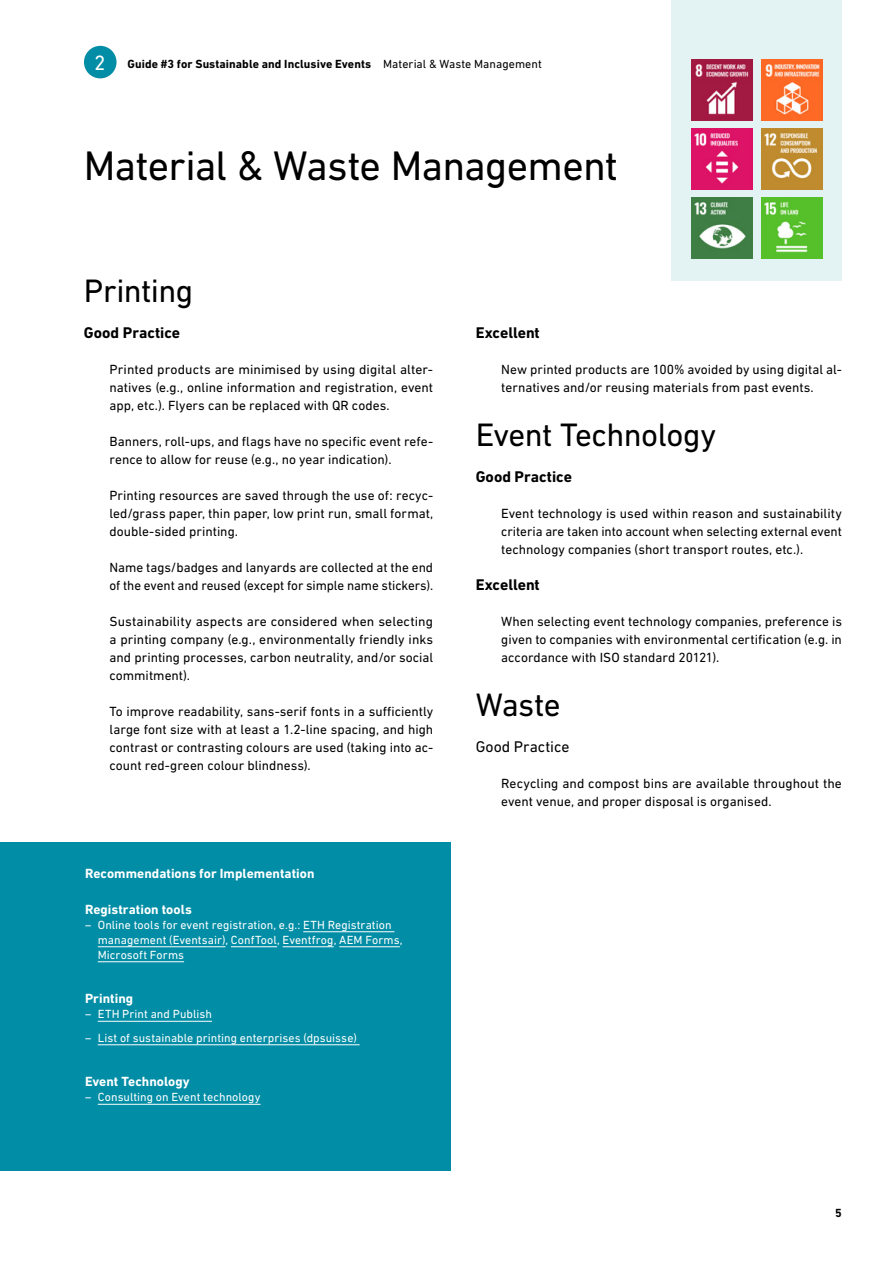
<style>
.page{position:relative;width:893px;height:1263px;background:#fff}
.page>*{position:absolute;margin:0;border:0;box-sizing:border-box;transform-origin:0 0}
.Infotext_S__Aufzählung_weiss___8_10pt_P{font:42px "DIN Next LT Pro";letter-spacing:-.02em;color:#000}
.Infotext_S__Aufzählung_weiss___8_10pt_P-2{font:33px "DIN Next LT Pro";letter-spacing:-.02em;color:#000}
.Infotext_S__Aufzählung_weiss___8_10pt_P-3{font:700 15.75px "DIN Next LT Pro";letter-spacing:-.005em;color:#000}
.Infotext_S__Aufzählung_weiss___8_10pt_P-4{font:15.75px "DIN Next LT Pro";color:#000}
.Infotext_S__Aufzählung_weiss___8_10pt_P-5{font:13.5px/18px "DIN Next LT Pro";color:#000;text-align:justify}
.Infotext_S__Aufzählung_weiss___8_10pt_P-6{font:700 13.5px "DIN Next LT Pro";letter-spacing:.005em;color:#fff}
.Zwischentitel_A4-S__9_12pt_H5{font:700 13.5px "DIN Next LT Pro";letter-spacing:.005em;color:#fff}
.Infotext_S__Aufzählung_weiss___8_10pt_P-7{font:12px/15px "DIN Next LT Pro";letter-spacing:.005em;color:#fff}
.t1{font:700 12px "DIN Next LT Pro";letter-spacing:.005em;color:#000}
.s1{font-weight:400;font-size:21px;color:#fff}
.s2{font-weight:400}
.s3{font-family:"DIN Next W1 G"}
</style>
<div class="page">
<div style="left:672px;top:0;width:170px;height:281px;background:#e3f3f3"></div>
<img style="left:761px;top:60px;width:61px;height:61px">
<img style="left:691px;top:128px;width:61px;height:62px">
<img style="left:761px;top:128px;width:61px;height:62px">
<img style="left:691px;top:197px;width:61px;height:62px">
<img style="left:761px;top:197px;width:61px;height:62px">
<img style="left:691px;top:60px;width:61px;height:61px">
<div style="left:84px;top:46px;width:33px;height:32px;background:#008da5;border-radius:50%"></div>
<div style="left:0;top:842px;width:450px;height:328px;background:#008da5"></div>
<hr style="left:303px;top:931px;width:91px;height:1px;background:#fff">
<hr style="left:98px;top:946px;width:127px;height:1px;background:#fff">
<hr style="left:231px;top:946px;width:46px;height:1px;background:#fff">
<hr style="left:283px;top:946px;width:51px;height:1px;background:#fff">
<hr style="left:339px;top:946px;width:61px;height:1px;background:#fff">
<hr style="left:98px;top:961px;width:86px;height:1px;background:#fff">
<hr style="left:98px;top:1021px;width:114px;height:1px;background:#fff">
<hr style="left:98px;top:1044px;width:262px;height:1px;background:#fff">
<hr style="left:98px;top:1104px;width:163px;height:1px;background:#fff">
<p class="t1" style="left:94px;top:57px;width:449px"><span class="s1">2</span> Guide #3 for Sustainable and Inclusive Events <span class="s2">Material &amp; Waste Management</span></p>
<p class="Infotext_S__Aufzählung_weiss___8_10pt_P" style="left:84px;top:142px;width:536px">Material &amp; Waste Management</p>
<p class="Infotext_S__Aufzählung_weiss___8_10pt_P-2" style="left:84px;top:272px;width:111px">Printing</p>
<p class="Infotext_S__Aufzählung_weiss___8_10pt_P-3" style="left:84px;top:323px;width:98px">Good Practice</p>
<p class="Infotext_S__Aufzählung_weiss___8_10pt_P-5" style="left:109px;top:360px;width:325px">Printed products are minimised by using digital alter&shy;natives (e.g., online information and registration, event app, etc.). Flyers can be replaced with QR codes.</p>
<p class="Infotext_S__Aufzählung_weiss___8_10pt_P-5" style="left:109px;top:432px;width:325px">Banners, roll-ups, and flags have no specific event refe&shy;rence to allow for reuse (e.g., no year indication).</p>
<p class="Infotext_S__Aufzählung_weiss___8_10pt_P-5" style="left:109px;top:486px;width:325px">Printing resources are saved through the use of: recyc&shy;led/grass paper, thin paper, low print run, small format, double-sided printing.</p>
<p class="Infotext_S__Aufzählung_weiss___8_10pt_P-5" style="left:109px;top:558px;width:325px">Name tags/badges and lanyards are collected at the end of the event and reused (except for simple name stickers).</p>
<p class="Infotext_S__Aufzählung_weiss___8_10pt_P-5" style="left:109px;top:612px;width:325px">Sustainability aspects are considered when selecting a printing company (e.g., environmentally friendly inks and printing processes, carbon neutrality, and/or social commitment).</p>
<p class="Infotext_S__Aufzählung_weiss___8_10pt_P-5" style="left:109px;top:702px;width:325px">To improve readability, sans-serif fonts in a sufficiently large font size with at least a 1.2-line spacing, and high contrast or contrasting colours are used (taking into ac&shy;count red-green colour blindness).</p>
<p class="Infotext_S__Aufzählung_weiss___8_10pt_P-6" style="left:85px;top:865px;width:231px">Recommendations for Implementation</p>
<p class="Infotext_S__Aufzählung_weiss___8_10pt_P-6" style="left:85px;top:901px;width:108px">Registration tools</p>
<p class="Infotext_S__Aufzählung_weiss___8_10pt_P-7" style="left:98px;top:917px;width:306px;text-indent:-13px"><span class="s3">–</span> Online tools for event registration, e.g.: ETH Registration management (Eventsair), ConfTool, Eventfrog, AEM Forms,</p>
<p class="Infotext_S__Aufzählung_weiss___8_10pt_P-7" style="left:98px;top:947px;width:88px">Microsoft Forms</p>
<h5 class="Zwischentitel_A4-S__9_12pt_H5" style="left:85px;top:991px;width:50px">Printing</h5>
<p class="Infotext_S__Aufzählung_weiss___8_10pt_P-7" style="left:85px;top:1006px;width:128px"><span class="s3">–</span> ETH Print and Publish</p>
<p class="Infotext_S__Aufzählung_weiss___8_10pt_P-7" style="left:85px;top:1030px;width:273px"><span class="s3">–</span> List of sustainable printing enterprises (dpsuisse)</p>
<h5 class="Zwischentitel_A4-S__9_12pt_H5" style="left:85px;top:1074px;width:106px">Event Technology</h5>
<p class="Infotext_S__Aufzählung_weiss___8_10pt_P-7" style="left:85px;top:1089px;width:177px"><span class="s3">–</span> Consulting on Event technology</p>
<p class="Infotext_S__Aufzählung_weiss___8_10pt_P-3" style="left:476px;top:323px;width:66px">Excellent</p>
<p class="Infotext_S__Aufzählung_weiss___8_10pt_P-5" style="left:501px;top:360px;width:342px">New printed products are 100% avoided by using digital al&shy;ternatives and/or reusing materials from past events.</p>
<p class="Infotext_S__Aufzählung_weiss___8_10pt_P-2" style="left:476px;top:416px;width:242px">Event Technology</p>
<p class="Infotext_S__Aufzählung_weiss___8_10pt_P-3" style="left:476px;top:467px;width:98px">Good Practice</p>
<p class="Infotext_S__Aufzählung_weiss___8_10pt_P-5" style="left:501px;top:504px;width:342px">Event technology is used within reason and sustainability criteria are taken into account when selecting external event technology companies (short transport routes, etc.).</p>
<p class="Infotext_S__Aufzählung_weiss___8_10pt_P-3" style="left:476px;top:575px;width:66px">Excellent</p>
<p class="Infotext_S__Aufzählung_weiss___8_10pt_P-5" style="left:501px;top:612px;width:342px">When selecting event technology companies, preference is given to companies with environmental certification (e.g. in accordance with ISO standard 20121).</p>
<p class="Infotext_S__Aufzählung_weiss___8_10pt_P-2" style="left:476px;top:686px;width:87px">Waste</p>
<p class="Infotext_S__Aufzählung_weiss___8_10pt_P-4" style="left:476px;top:738px;width:95px">Good Practice</p>
<p class="Infotext_S__Aufzählung_weiss___8_10pt_P-5" style="left:501px;top:774px;width:342px">Recycling and compost bins are available throughout the event venue, and proper disposal is organised.</p>
<p class="t1" style="left:835px;top:1206px;width:8px">5</p>
</div>
